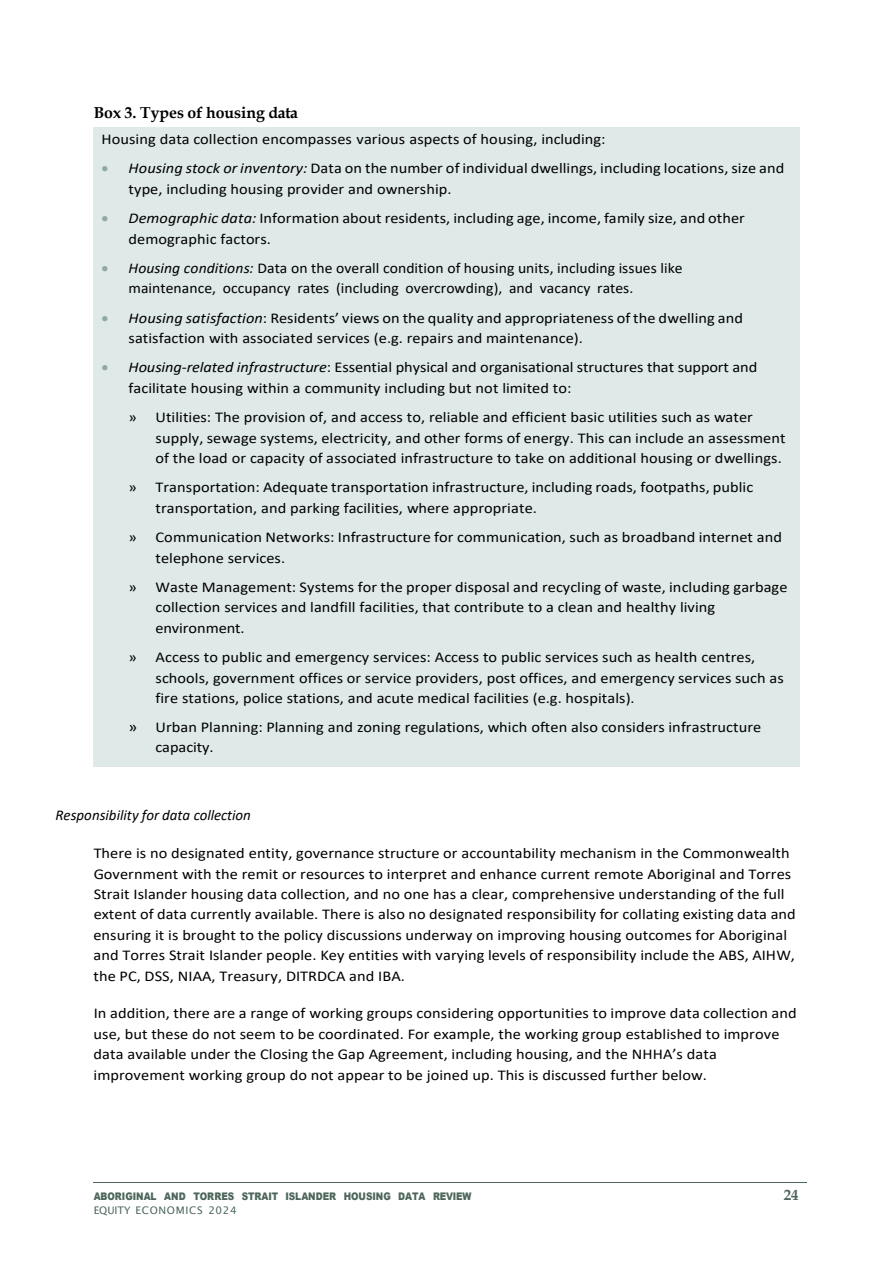
<style>
.page{position:relative;width:894px;height:1264px;background:#fff}
.page>*{position:absolute;margin:0;border:0;box-sizing:border-box;transform-origin:0 0}
.t1{font:700 15.9px "Book Antiqua";color:#000}
.t2{font:15px/20.4px "Calibri";letter-spacing:.005em;color:#000;scale:1.09 1}
.t3{font:15px/20.5px "Calibri";letter-spacing:.005em;color:#000;scale:1.05 1}
.t4{font:italic 15px "Calibri";color:#000}
.t5{font:700 15px "Book Antiqua";color:#4d665b}
.t6{font:900 10.5px "Arial";letter-spacing:-.01em;color:#4d665b;scale:.86 1}
.t7{font:10.5px "Lucida Sans";letter-spacing:.06em;color:#4d665b}
.s1{color:#91a9a2}
.s2{font-style:italic}
.s3{font-size:15.9px}
</style>
<div class="page">
<hr style="left:94px;top:1181px;width:712px;height:1px;background:#4d665b">
<div style="left:94px;top:128px;width:705px;height:639px;background:#dfeae8"></div>
<p class="t1" style="left:94px;top:102px;width:206px">Box 3. Types of housing data</p>
<p class="t2" style="left:102px;top:128px;width:463px">Housing data collection encompasses various aspects of housing, including:</p>
<p class="t2" style="left:128px;top:157px;width:603px;text-indent:-27px"><span class="s1">•</span> <span class="s2">Housing stock or inventory:</span> Data on the number of individual dwellings, including locations, size and type, including housing provider and ownership.</p>
<p class="t2" style="left:128px;top:207px;width:567px;text-indent:-27px"><span class="s1">•</span> <span class="s2">Demographic data:</span> Information about residents, including age, income, family size, and other demographic factors.</p>
<p class="t3" style="left:129px;top:257px;width:529px;text-indent:-27px"><span class="s1">•</span> <span class="s2">Housing conditions:</span> Data on the overall condition of housing units, including issues like maintenance, occupancy rates (including overcrowding), and vacancy rates.</p>
<p class="t2" style="left:128px;top:307px;width:565px;text-indent:-27px"><span class="s1">•</span> <span class="s2">Housing satisfaction</span>: Residents’ views on the quality and appropriateness of the dwelling and satisfaction with associated services (e.g. repairs and maintenance).</p>
<p class="t2" style="left:129px;top:356px;width:578px;text-indent:-27px"><span class="s1">•</span> <span class="s2">Housing-related infrastructure</span>: Essential physical and organisational structures that support and facilitate housing within a community including but not limited to:</p>
<p class="t2" style="left:155px;top:406px;width:579px;text-indent:-27px">» Utilities: The provision of, and access to, reliable and efficient basic utilities such as water supply, sewage systems, electricity, and other forms of energy. This can include an assessment of the load or capacity of associated infrastructure to take on additional housing or dwellings.</p>
<p class="t2" style="left:155px;top:476px;width:549px;text-indent:-27px">» Transportation: Adequate transportation infrastructure, including roads, footpaths, public transportation, and parking facilities, where appropriate.</p>
<p class="t2" style="left:155px;top:526px;width:576px;text-indent:-27px">» Communication Networks: Infrastructure for communication, such as broadband internet and telephone services.</p>
<p class="t2" style="left:155px;top:576px;width:581px;text-indent:-27px">» Waste Management: Systems for the proper disposal and recycling of waste, including garbage collection services and landfill facilities, that contribute to a clean and healthy living environment.</p>
<p class="t2" style="left:156px;top:646px;width:577px;text-indent:-27px">» Access to public and emergency services: Access to public services such as health centres, schools, government offices or service providers, post offices, and emergency services such as fire stations, police stations, and acute medical facilities (e.g. hospitals).</p>
<p class="t2" style="left:155px;top:716px;width:557px;text-indent:-27px"><span class="s3">»</span> Urban Planning: Planning and zoning regulations, which often also considers infrastructure capacity.</p>
<h6 class="t4" style="left:55px;top:804px;width:197px">Responsibility for data collection</h6>
<p class="t2" style="left:93px;top:842px;width:645px">There is no designated entity, governance structure or accountability mechanism in the Commonwealth Government with the remit or resources to interpret and enhance current remote Aboriginal and Torres Strait Islander housing data collection, and no one has a clear, comprehensive understanding of the full extent of data currently available. There is also no designated responsibility for collating existing data and ensuring it is brought to the policy discussions underway on improving housing outcomes for Aboriginal and Torres Strait Islander people. Key entities with varying levels of responsibility include the ABS, AIHW, the PC, DSS, NIAA, Treasury, DITRDCA and IBA.</p>
<p class="t2" style="left:94px;top:1002px;width:646px">In addition, there are a range of working groups considering opportunities to improve data collection and use, but these do not seem to be coordinated. For example, the working group established to improve data available under the Closing the Gap Agreement, including housing, and the NHHA’s data improvement working group do not appear to be joined up. This is discussed further below.</p>
<p class="t6" style="left:94px;top:1188px;width:441px">ABORIGINAL AND TORRES STRAIT ISLANDER HOUSING DATA REVIEW</p>
<p class="t5" style="left:783px;top:1184px;width:16px">24</p>
<p class="t7" style="left:94px;top:1203px;width:144px">EQUITY ECONOMICS 2024</p>
</div>
